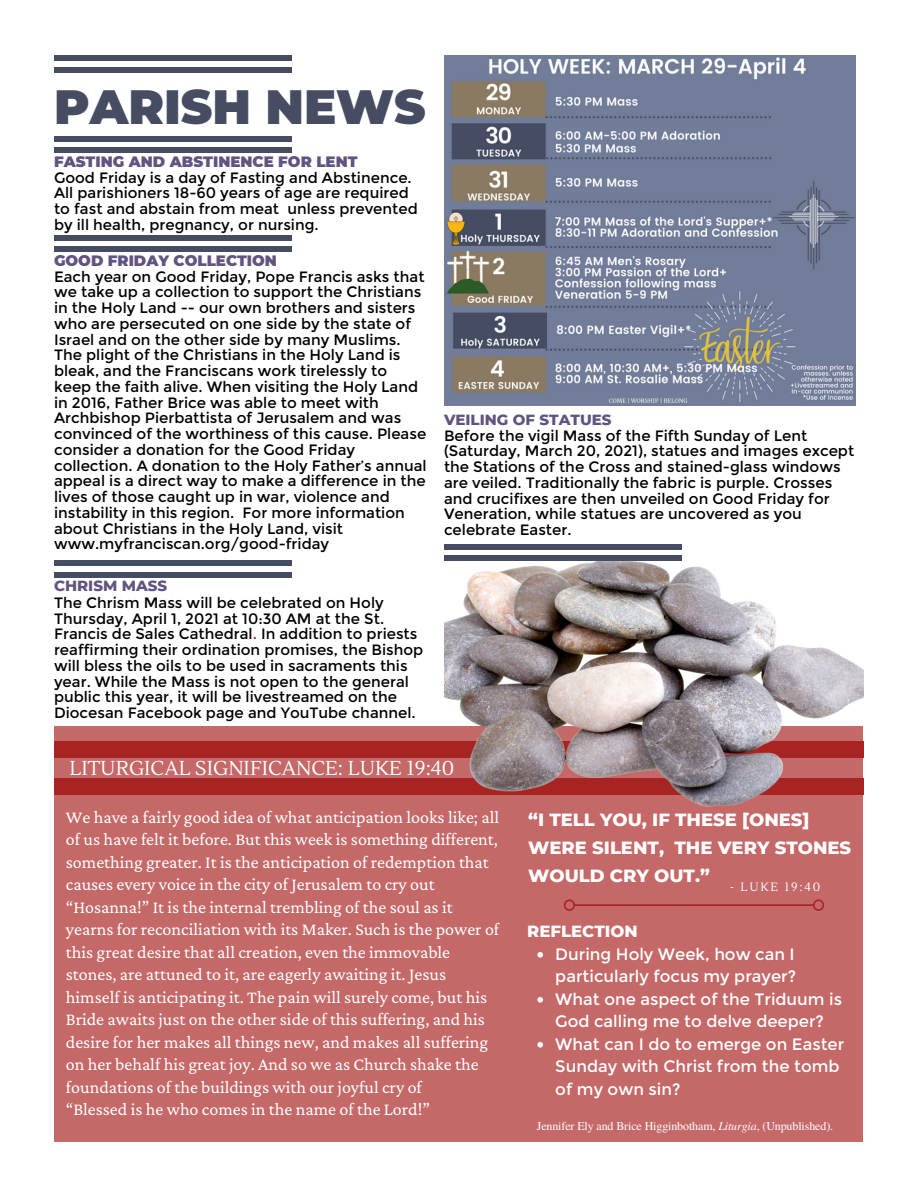
<style>
.page{position:relative;width:918px;height:1188px;background:#fff}
.page>*{position:absolute;margin:0;border:0;box-sizing:border-box;transform-origin:0 0}
.t1{font:900 48px "Montserrat";color:#464d62}
.t2{font:20.1px "Lustria";color:#fff}
.t3{font:18px/22.5px "Crimson Pro";color:#fff}
.t4{font:800 18px/28px "Montserrat";color:#fff}
.t5{font:16.5px/22.5px "Montserrat";color:#fff}
.t6{font:800 16.5px "Montserrat";color:#fff}
.t7{font:15px/15.8px "Montserrat";color:#000}
.t8{font:900 15px "Montserrat";color:#625480}
.t9{font:800 15px "Montserrat";color:#625480}
.t10{font:12px "Te X Gyre Termes";letter-spacing:-.01em;color:#fff}
.t11{font:12px "Lustria";letter-spacing:.15em;color:#fff}
.s1{color:#a82422}
.s2{font-style:italic}
</style>
<div class="page">
<div style="left:54px;top:726px;width:809px;height:415px;background:#c46868"></div>
<div style="left:54px;top:778px;width:810px;height:17px;background:#a82422"></div>
<div style="left:54px;top:741px;width:810px;height:17px;background:#a82422"></div>
<svg style="left:564px;top:899px;width:260px;height:12px"></svg>
<div style="left:54px;top:67px;width:237px;height:5px;background:#464d62"></div>
<div style="left:54px;top:56px;width:237px;height:5px;background:#464d62"></div>
<img style="left:444px;top:558px;width:420px;height:249px">
<div style="left:54px;top:147px;width:237px;height:5px;background:#464d62"></div>
<div style="left:54px;top:136px;width:237px;height:5px;background:#464d62"></div>
<div style="left:54px;top:572px;width:237px;height:5px;background:#464d62"></div>
<div style="left:54px;top:561px;width:237px;height:5px;background:#464d62"></div>
<div style="left:54px;top:246px;width:237px;height:5px;background:#464d62"></div>
<div style="left:54px;top:235px;width:237px;height:5px;background:#464d62"></div>
<div style="left:444px;top:556px;width:237px;height:5px;background:#464d62"></div>
<div style="left:444px;top:544px;width:237px;height:5px;background:#464d62"></div>
<img style="left:444px;top:56px;width:412px;height:350px">
<svg style="left:537px;top:952px;width:6px;height:6px"></svg>
<svg style="left:537px;top:997px;width:6px;height:6px"></svg>
<svg style="left:537px;top:1042px;width:6px;height:6px"></svg>
<p class="t1" style="left:54px;top:78px;width:373px">PARISH NEWS</p>
<p class="t8" style="left:54px;top:152px;width:305px">FASTING AND ABSTINENCE FOR LENT</p>
<p class="t7" style="left:54px;top:169px;width:365px">Good Friday is a day of Fasting and Abstinence.<br>All parishioners 18-60 years of age are required to fast and abstain from meat unless prevented by ill health, pregnancy, or nursing.</p>
<p class="t8" style="left:54px;top:251px;width:224px">GOOD FRIDAY COLLECTION</p>
<p class="t7" style="left:54px;top:268px;width:374px">Each year on Good Friday, Pope Francis asks that we take up a collection to support the Christians in the Holy Land -- our own brothers and sisters who are persecuted on one side by the state of Israel and on the other side by many Muslims.<br>The plight of the Christians in the Holy Land is bleak, and the Franciscans work tirelessly to keep the faith alive. When visiting the Holy Land in 2016, Father Brice was able to meet with Archbishop Pierbattista of Jerusalem and was convinced of the worthiness of this cause. Please consider a donation for the Good Friday collection. A donation to the Holy Father’s annual appeal is a direct way to make a difference in the lives of those caught up in war, violence and instability in this region. For more information about Christians in the Holy Land, visit</p>
<p class="t7" style="left:54px;top:536px;width:277px">www.myfranciscan.org/good-friday</p>
<p class="t9" style="left:54px;top:577px;width:115px">CHRISM MASS</p>
<p class="t7" style="left:54px;top:595px;width:371px">The Chrism Mass will be celebrated on Holy Thursday, April 1, 2021 at 10:30 AM at the St.<br>Francis de Sales Cathedral<span class="s1">.</span> In addition to priests reaffirming their ordination promises, the Bishop will bless the oils to be used in sacraments this year. While the Mass is not open to the general public this year, it will be livestreamed on the Diocesan Facebook page and YouTube channel.</p>
<p class="t9" style="left:444px;top:410px;width:169px">VEILING OF STATUES</p>
<p class="t7" style="left:444px;top:427px;width:412px">Before the vigil Mass of the Fifth Sunday of Lent (Saturday, March 20, 2021), statues and images except the Stations of the Cross and stained-glass windows are veiled. Traditionally the fabric is purple. Crosses and crucifixes are then unveiled on Good Friday for Veneration, while statues are uncovered as you celebrate Easter.</p>
<p class="t2" style="left:69px;top:756px;width:386px">LITURGICAL SIGNIFICANCE: LUKE 19:40</p>
<p class="t3" style="left:66px;top:805px;width:435px">We have a fairly good idea of what anticipation looks like; all of us have felt it before. But this week is something different, something greater. It is the anticipation of redemption that causes every voice in the city of Jerusalem to cry out “Hosanna!” It is the internal trembling of the soul as it yearns for reconciliation with its Maker. Such is the power of this great desire that all creation, even the immovable stones, are attuned to it, are eagerly awaiting it. Jesus himself is anticipating it. The pain will surely come, but his Bride awaits just on the other side of this suffering, and his desire for her makes all things new, and makes all suffering on her behalf his great joy. And so we as Church shake the foundations of the buildings with our joyful cry of</p>
<p class="t3" style="left:66px;top:1098px;width:365px">“Blessed is he who comes in the name of the Lord!”</p>
<p class="t4" style="left:528px;top:806px;width:325px">“I TELL YOU, IF THESE [ONES]<br>WERE SILENT, THE VERY STONES<br>WOULD CRY OUT.”</p>
<p class="t11" style="left:730px;top:880px;width:92px">- LUKE 19:40</p>
<p class="t6" style="left:527px;top:921px;width:112px">REFLECTION</p>
<p class="t5" style="left:555px;top:943px;width:242px">During Holy Week, how can I particularly focus my prayer?</p>
<p class="t5" style="left:555px;top:988px;width:288px">What one aspect of the Triduum is<br>God calling me to delve deeper?</p>
<p class="t5" style="left:555px;top:1033px;width:291px">What can I do to emerge on Easter<br>Sunday with Christ from the tomb of my own sin?</p>
<p class="t10" style="left:537px;top:1118px;width:298px">Jennifer Ely and Brice Higginbotham, <span class="s2">Liturgia</span>, (Unpublished).</p>
</div>
